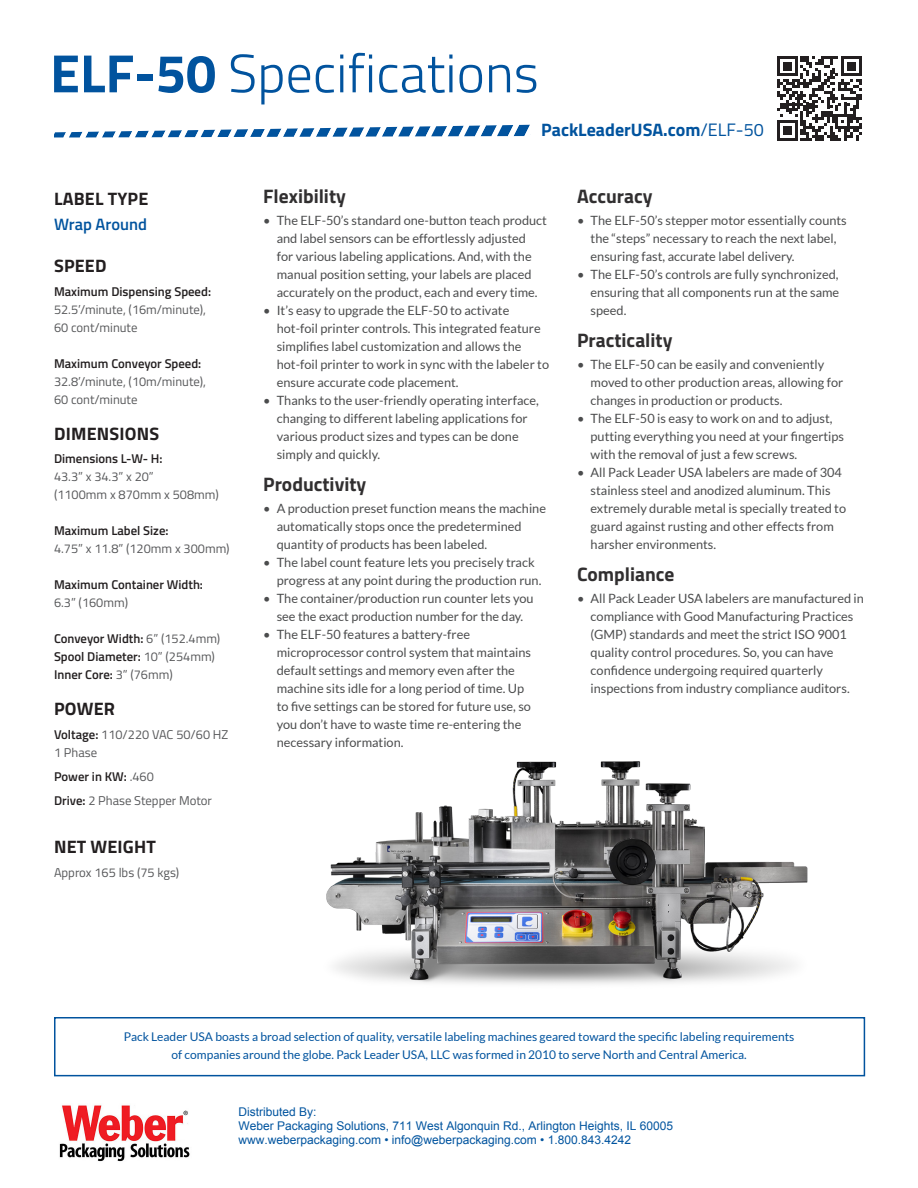
<style>
.page{position:relative;width:918px;height:1188px;background:#fff}
.page>*{position:absolute;margin:0;border:0;box-sizing:border-box;transform-origin:0 0}
.t1{font:300 54px "Titillium Web";color:#01539e}
.Heading_2{font:700 19.5px "Titillium Web";color:#312f30}
.t2{font:700 18px "Titillium Web";letter-spacing:.01em;color:#231f20}
.Address{font:700 18px "Titillium Web";color:#01539e}
.t3{font:600 16.5px "Titillium Web";color:#01539e}
.t4{font:12.75px/18px "Lato";color:#4b4c4d}
.Specs_subhead{font:12.75px/18px "Titillium Web";color:#57585a}
.Specs_Light{font:600 12.75px/18px "Titillium Web";color:#231f20}
.t5{font:12px/18px "Lato";color:#01539e;text-align:center}
.t6{font:12px/14.4px "Arial";color:#00549f}
.s1{font-weight:700}
.s2{font-weight:400;color:#57585a}
.s3{font-weight:600;color:#231f20}
.s4{font-weight:400}
</style>
<div class="page">
<div style="left:54px;top:1017px;width:811px;height:59px;border:2px solid #01539e"></div>
<svg style="left:777px;top:56px;width:85px;height:85px"></svg>
<svg style="left:54px;top:125px;width:476px;height:12px"></svg>
<img style="left:326px;top:761px;width:482px;height:223px">
<img style="left:59px;top:1105px;width:131px;height:57px">
<p class="t1" style="left:50px;top:34px;width:490px"><span class="s1">ELF-50</span> Specifications</p>
<p class="t2" style="left:54px;top:185px;width:96px">LABEL TYPE</p>
<p class="t3" style="left:54px;top:212px;width:95px">Wrap Around</p>
<p class="t2" style="left:54px;top:252px;width:54px">SPEED</p>
<p class="Specs_Light" style="left:54px;top:282px;width:159px">Maximum Dispensing Speed:</p>
<p class="Specs_subhead" style="left:54px;top:300px;width:154px">52.5’/minute, (16m/minute),</p>
<p class="Specs_subhead" style="left:54px;top:318px;width:85px">60 cont/minute</p>
<p class="Specs_Light" style="left:54px;top:354px;width:149px">Maximum Conveyor Speed:</p>
<p class="Specs_subhead" style="left:54px;top:372px;width:154px">32.8’/minute, (10m/minute),</p>
<p class="Specs_subhead" style="left:54px;top:390px;width:85px">60 cont/minute</p>
<p class="t2" style="left:54px;top:420px;width:107px">DIMENSIONS</p>
<p class="Specs_Light" style="left:54px;top:449px;width:110px">Dimensions L-W- H:</p>
<p class="Specs_subhead" style="left:54px;top:467px;width:101px">43.3” x 34.3” x 20”</p>
<p class="Specs_subhead" style="left:54px;top:485px;width:166px">(1100mm x 870mm x 508mm)</p>
<p class="Specs_Light" style="left:54px;top:521px;width:116px">Maximum Label Size:</p>
<p class="Specs_subhead" style="left:54px;top:539px;width:177px">4.75” x 11.8” (120mm x 300mm)</p>
<p class="Specs_Light" style="left:54px;top:575px;width:151px">Maximum Container Width:</p>
<p class="Specs_subhead" style="left:54px;top:593px;width:76px">6.3” (160mm)</p>
<p class="Specs_Light" style="left:54px;top:629px;width:168px">Conveyor Width: <span class="s2">6” (152.4mm)</span></p>
<p class="Specs_Light" style="left:54px;top:647px;width:162px">Spool Diameter: <span class="s2">10” (254mm)<br></span>Inner Core: <span class="s2">3” (76mm)</span></p>
<p class="t2" style="left:54px;top:695px;width:62px">POWER</p>
<p class="Specs_subhead" style="left:54px;top:725px;width:176px"><span class="s3">Voltage:</span> 110/220 VAC 50/60 HZ<br>1 Phase</p>
<p class="Specs_Light" style="left:54px;top:767px;width:101px">Power in KW: <span class="s2">.460</span></p>
<p class="Specs_subhead" style="left:54px;top:791px;width:159px"><span class="s3">Drive:</span> 2 Phase Stepper Motor</p>
<p class="t2" style="left:54px;top:833px;width:103px">NET WEIGHT</p>
<p class="Specs_subhead" style="left:54px;top:863px;width:127px">Approx 165 lbs (75 kgs)</p>
<p class="Address" style="left:541px;top:116px;width:224px">PackLeaderUSA.com<span class="s4">/ELF-50</span></p>
<p class="Heading_2" style="left:263px;top:181px;width:84px">Flexibility</p>
<p class="t4" style="left:263px;top:211px;width:285px;text-align:center">• The ELF-50’s standard one-button teach product and label sensors can be effortlessly adjusted<br>for various labeling applications. And, with the manual position setting, your labels are placed accurately on the product, each and every time.</p>
<p class="t4" style="left:277px;top:301px;width:274px;text-indent:-14px">• It’s easy to upgrade the ELF-50 to activate hot-foil printer controls. This integrated feature simplifies label customization and allows the hot-foil printer to work in sync with the labeler to ensure accurate code placement.</p>
<p class="t4" style="left:277px;top:391px;width:264px;text-indent:-14px">• Thanks to the user-friendly operating interface, changing to different labeling applications for various product sizes and types can be done simply and quickly.</p>
<p class="Heading_2" style="left:263px;top:469px;width:105px">Productivity</p>
<p class="t4" style="left:277px;top:499px;width:271px;text-indent:-14px">• A production preset function means the machine automatically stops once the predetermined quantity of products has been labeled.</p>
<p class="t4" style="left:277px;top:553px;width:266px;text-indent:-14px">• The label count feature lets you precisely track progress at any point during the production run.</p>
<p class="t4" style="left:263px;top:589px;width:272px;text-align:center">• The container/production run counter lets you see the exact production number for the day.</p>
<p class="t4" style="left:277px;top:625px;width:256px;text-indent:-14px">• The ELF-50 features a battery-free microprocessor control system that maintains default settings and memory even after the machine sits idle for a long period of time. Up to five settings can be stored for future use, so you don’t have to waste time re-entering the necessary information.</p>
<p class="Heading_2" style="left:577px;top:181px;width:77px">Accuracy</p>
<p class="t4" style="left:591px;top:211px;width:258px;text-indent:-14px">• The ELF-50’s stepper motor essentially counts the “steps” necessary to reach the next label, ensuring fast, accurate label delivery.</p>
<p class="t4" style="left:591px;top:265px;width:250px;text-align:justify;text-indent:-14px">• The ELF-50’s controls are fully synchronized, ensuring that all components run at the same speed.</p>
<p class="Heading_2" style="left:577px;top:325px;width:97px">Practicality</p>
<p class="t4" style="left:591px;top:355px;width:254px;text-indent:-14px">• The ELF-50 can be easily and conveniently moved to other production areas, allowing for changes in production or products.</p>
<p class="t4" style="left:591px;top:409px;width:255px;text-indent:-14px">• The ELF-50 is easy to work on and to adjust, putting everything you need at your fingertips with the removal of just a few screws.</p>
<p class="t4" style="left:591px;top:463px;width:257px;text-indent:-14px">• All Pack Leader USA labelers are made of 304 stainless steel and anodized aluminum. This extremely durable metal is specially treated to guard against rusting and other effects from harsher environments.</p>
<p class="Heading_2" style="left:577px;top:559px;width:99px">Compliance</p>
<p class="t4" style="left:591px;top:589px;width:275px;text-indent:-14px">• All Pack Leader USA labelers are manufactured in compliance with Good Manufacturing Practices (GMP) standards and meet the strict ISO 9001 quality control procedures. So, you can have confidence undergoing required quarterly inspections from industry compliance auditors.</p>
<p class="t5" style="left:124px;top:1027px;width:672px">Pack Leader USA boasts a broad selection of quality, versatile labeling machines geared toward the specific labeling requirements of companies around the globe. Pack Leader USA, LLC was formed in 2010 to serve North and Central America.</p>
<p class="t6" style="left:238px;top:1104px;width:436px">Distributed By:<br>Weber Packaging Solutions, 711 West Algonquin Rd., Arlington Heights, IL 60005 www.weberpackaging.com • info@weberpackaging.com • 1.800.843.4242</p>
</div>
